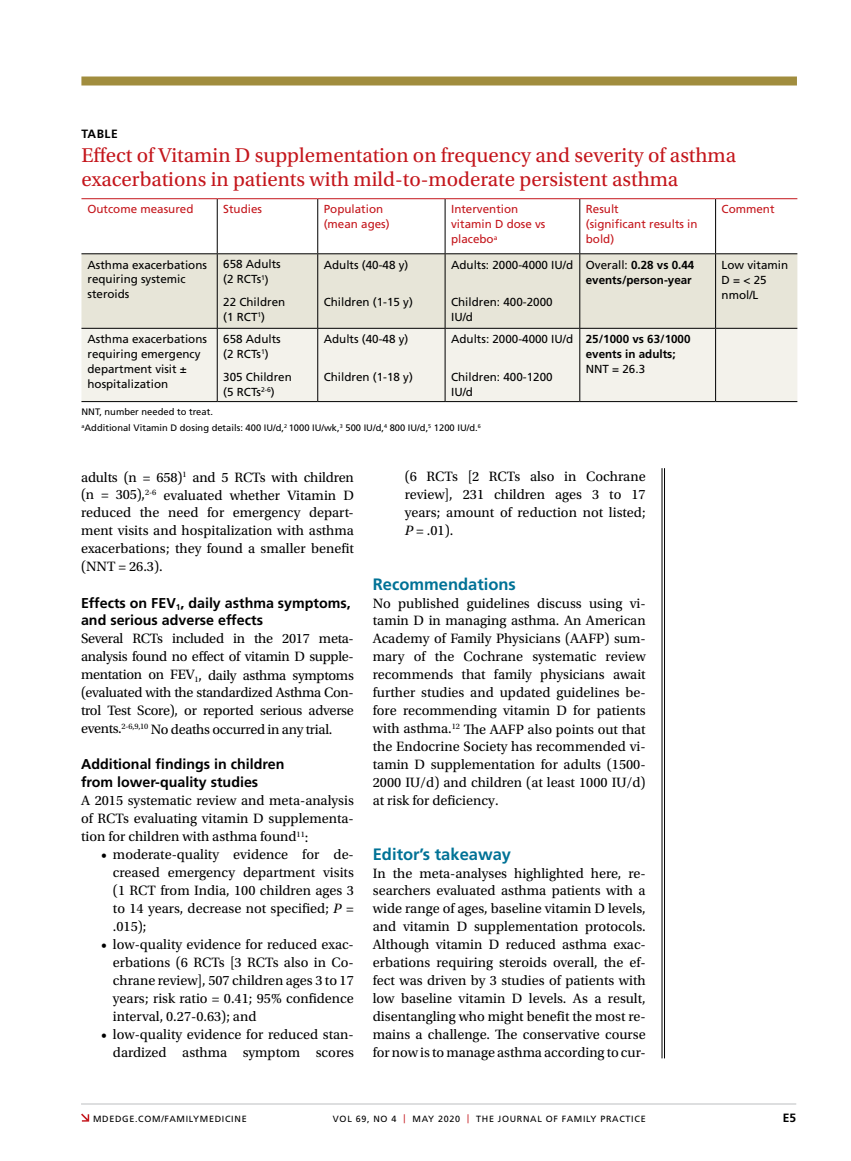
<style>
.page{position:relative;width:851px;height:1161px;background:#fff}
.page>*{position:absolute;margin:0;border:0;box-sizing:border-box;transform-origin:0 0}
.t1{font:21px/24px "Utopia Std";color:#c4161c}
.t2{font:700 16.5px "Frutiger LT Std";color:#007296}
.t3{font:14.25px/18px "Utopia Std";color:#000;text-align:justify}
.t4{font:700 14.25px/18px "Frutiger LT Std";color:#000}
.t5{font:700 12px "Frutiger LT Std";letter-spacing:.04em;color:#000}
.t6{font:11.7px/15px "Frutiger LT Std";color:#000}
.t7{font:11.7px/15px "Frutiger LT Std";color:#c4161c}
.t8{font:700 11.7px/15px "Frutiger LT Std";color:#000}
.t9{font:9.3px/16.4px "Frutiger LT Std";color:#000}
.t10{font:9px "Frutiger LT Std";letter-spacing:.075em;color:#000}
.s1{font-weight:400}
.s2{font-style:italic}
.s3{color:#c4161c}
</style>
<div class="page">
<svg style="left:81px;top:1114px;width:8px;height:8px"></svg>
<hr style="left:81px;top:1104px;width:715px;height:1px;background:#bcbec0">
<div style="left:81px;top:77px;width:716px;height:9px;background:#a18d3e"></div>
<hr style="left:664px;top:468px;width:1px;height:590px;background:#000">
<hr style="left:661px;top:468px;width:1px;height:590px;background:#000">
<div style="left:81px;top:254px;width:716px;height:74px;background:#e7e5d8"></div>
<div style="left:81px;top:329px;width:716px;height:72px;background:#f3f2eb"></div>
<hr style="left:81px;top:198px;width:136px;height:1px;background:#c4161c">
<hr style="left:217px;top:198px;width:101px;height:1px;background:#c4161c">
<hr style="left:318px;top:198px;width:127px;height:1px;background:#c4161c">
<hr style="left:445px;top:198px;width:134px;height:1px;background:#c4161c">
<hr style="left:579px;top:198px;width:136px;height:1px;background:#c4161c">
<hr style="left:715px;top:198px;width:82px;height:1px;background:#c4161c">
<hr style="left:81px;top:253px;width:136px;height:1px;background:#000">
<hr style="left:217px;top:253px;width:101px;height:1px;background:#000">
<hr style="left:318px;top:253px;width:127px;height:1px;background:#000">
<hr style="left:445px;top:253px;width:134px;height:1px;background:#000">
<hr style="left:579px;top:253px;width:136px;height:1px;background:#000">
<hr style="left:715px;top:253px;width:82px;height:1px;background:#000">
<hr style="left:81px;top:328px;width:136px;height:1px;background:#000">
<hr style="left:217px;top:328px;width:101px;height:1px;background:#000">
<hr style="left:318px;top:328px;width:127px;height:1px;background:#000">
<hr style="left:445px;top:328px;width:134px;height:1px;background:#000">
<hr style="left:579px;top:328px;width:136px;height:1px;background:#000">
<hr style="left:715px;top:328px;width:82px;height:1px;background:#000">
<hr style="left:81px;top:401px;width:136px;height:1px;background:#000">
<hr style="left:217px;top:401px;width:101px;height:1px;background:#000">
<hr style="left:318px;top:401px;width:127px;height:1px;background:#000">
<hr style="left:445px;top:401px;width:134px;height:1px;background:#000">
<hr style="left:579px;top:401px;width:136px;height:1px;background:#000">
<hr style="left:715px;top:401px;width:82px;height:1px;background:#000">
<hr style="left:217px;top:199px;width:1px;height:54px;background:#000">
<hr style="left:317px;top:199px;width:1px;height:54px;background:#000">
<hr style="left:444px;top:199px;width:1px;height:54px;background:#000">
<hr style="left:579px;top:199px;width:1px;height:54px;background:#000">
<hr style="left:715px;top:199px;width:1px;height:54px;background:#000">
<hr style="left:217px;top:254px;width:1px;height:74px;background:#000">
<hr style="left:317px;top:254px;width:1px;height:74px;background:#000">
<hr style="left:444px;top:254px;width:1px;height:74px;background:#000">
<hr style="left:579px;top:254px;width:1px;height:74px;background:#000">
<hr style="left:715px;top:254px;width:1px;height:74px;background:#000">
<hr style="left:217px;top:329px;width:1px;height:72px;background:#000">
<hr style="left:317px;top:329px;width:1px;height:72px;background:#000">
<hr style="left:444px;top:329px;width:1px;height:72px;background:#000">
<hr style="left:579px;top:329px;width:1px;height:72px;background:#000">
<hr style="left:715px;top:329px;width:1px;height:72px;background:#000">
<p class="t5" style="left:81px;top:127px;width:38px">TABLE</p>
<h1 class="t1" style="left:81px;top:144px;width:656px">Effect of Vitamin D supplementation on frequency and severity of asthma exacerbations in patients with mild-to-moderate persistent asthma</h1>
<p class="t7" style="left:87px;top:202px;width:107px">Outcome measured</p>
<p class="t7" style="left:223px;top:202px;width:40px">Studies</p>
<p class="t7" style="left:324px;top:202px;width:67px">Population (mean ages)</p>
<p class="t7" style="left:451px;top:202px;width:96px">Intervention vitamin D dose vs placebo<sup>a</sup></p>
<p class="t7" style="left:585px;top:202px;width:113px">Result<br>(significant results in bold)</p>
<p class="t7" style="left:721px;top:202px;width:54px">Comment</p>
<p class="t6" style="left:87px;top:257px;width:121px">Asthma exacerbations requiring systemic steroids</p>
<p class="t6" style="left:223px;top:257px;width:59px">658 Adults (2 RCTs<sup>1</sup>)</p>
<p class="t6" style="left:223px;top:295px;width:64px">22 Children (1 RCT<sup>1</sup>)</p>
<p class="t6" style="left:324px;top:257px;width:86px">Adults (40-48 y)</p>
<p class="t6" style="left:324px;top:295px;width:91px">Children (1-15 y)</p>
<p class="t6" style="left:451px;top:257px;width:124px">Adults: 2000-4000 IU/d</p>
<p class="t6" style="left:451px;top:295px;width:103px">Children: 400-2000<br>IU/d</p>
<p class="t8" style="left:585px;top:257px;width:110px"><span class="s1">Overall:</span> 0.28 vs 0.44 events/person-year</p>
<p class="t6" style="left:721px;top:257px;width:68px">Low vitamin<br>D = &lt; 25 nmol/L</p>
<p class="t6" style="left:87px;top:332px;width:121px">Asthma exacerbations requiring emergency department visit ± hospitalization</p>
<p class="t6" style="left:223px;top:332px;width:59px">658 Adults (2 RCTs<sup>1</sup>)</p>
<p class="t6" style="left:223px;top:369px;width:70px">305 Children (5 RCTs<sup>2-6</sup>)</p>
<p class="t6" style="left:324px;top:332px;width:86px">Adults (40-48 y)</p>
<p class="t6" style="left:324px;top:369px;width:91px">Children (1-18 y)</p>
<p class="t6" style="left:451px;top:332px;width:124px">Adults: 2000-4000 IU/d</p>
<p class="t6" style="left:451px;top:369px;width:103px">Children: 400-1200<br>IU/d</p>
<p class="t9" style="left:81px;top:403px;width:401px">NNT, number needed to treat.<br><sup>a</sup>Additional Vitamin D dosing details: 400 IU/d,<sup>2</sup> 1000 IU/wk,<sup>3</sup> 500 IU/d,<sup>4</sup> 800 IU/d,<sup>5</sup> 1200 IU/d.<sup>6</sup></p>
<p class="t8" style="left:585px;top:332px;width:106px">25/1000 vs 63/1000 events in adults;</p>
<p class="t6" style="left:585px;top:362px;width:61px">NNT = 26.3</p>
<p class="t3" style="left:81px;top:468px;width:274px">adults (n = 658)<sup>1</sup> and 5 RCTs with children (n = 305),<sup>2-6</sup> evaluated whether Vitamin D reduced the need for emergency depart&shy;ment visits and hospitalization with asthma exacerbations; they found a smaller benefit (NNT = 26.3).</p>
<p class="t4" style="left:81px;top:594px;width:271px">Effects on FEV<sub>1</sub>, daily asthma symptoms, and serious adverse effects</p>
<p class="t3" style="left:81px;top:630px;width:274px">Several RCTs included in the 2017 meta&shy;analysis found no effect of vitamin D supple&shy;mentation on FEV<sub>1</sub>, daily asthma symptoms (evaluated with the standardized Asthma Con&shy;trol Test Score), or reported serious adverse events.<sup>2-6,9,10</sup> No deaths occurred in any trial.</p>
<p class="t4" style="left:81px;top:756px;width:205px">Additional findings in children from lower-quality studies</p>
<p class="t3" style="left:81px;top:792px;width:274px">A 2015 systematic review and meta-analysis of RCTs evaluating vitamin D supplementa&shy;tion for children with asthma found<sup>11</sup>:</p>
<p class="t3" style="left:113px;top:846px;width:242px;text-indent:-12px">• moderate-quality evidence for de&shy;creased emergency department visits (1 RCT from India, 100 children ages 3 to 14 years, decrease not specified; <span class="s2">P</span> = .015);</p>
<p class="t3" style="left:113px;top:936px;width:242px;text-indent:-12px">• low-quality evidence for reduced exac&shy;erbations (6 RCTs [3 RCTs also in Co&shy;chrane review], 507 children ages 3 to 17 years; risk ratio = 0.41; 95% confidence interval, 0.27-0.63); and</p>
<p class="t3" style="left:101px;top:1026px;width:254px;text-align:right">• low-quality evidence for reduced stan&shy;dardized asthma symptom scores</p>
<p class="t3" style="left:404px;top:468px;width:242px">(6 RCTs [2 RCTs also in Cochrane review], 231 children ages 3 to 17 years; amount of reduction not listed; <span class="s2">P</span> = .01).</p>
<p class="t2" style="left:373px;top:574px;width:145px">Recommendations</p>
<p class="t3" style="left:373px;top:594px;width:274px">No published guidelines discuss using vi&shy;tamin D in managing asthma. An American Academy of Family Physicians (AAFP) sum&shy;mary of the Cochrane systematic review recommends that family physicians await further studies and updated guidelines be&shy;fore recommending vitamin D for patients with asthma.<sup>12</sup> The AAFP also points out that the Endocrine Society has recommended vi&shy;tamin D supplementation for adults (1500- 2000 IU/d) and children (at least 1000 IU/d) at risk for deficiency.</p>
<p class="t2" style="left:373px;top:844px;width:140px">Editor’s takeaway</p>
<p class="t3" style="left:373px;top:864px;width:274px">In the meta-analyses highlighted here, re&shy;searchers evaluated asthma patients with a wide range of ages, baseline vitamin D levels, and vitamin D supplementation protocols.<br>Although vitamin D reduced asthma exac&shy;erbations requiring steroids overall, the ef&shy;fect was driven by 3 studies of patients with low baseline vitamin D levels. As a result, disentangling who might benefit the most re&shy;mains a challenge. The conservative course for now is to manage asthma according to cur-</p>
<p class="t10" style="left:93px;top:1113px;width:155px">MDEDGE.COM/FAMILYMEDICINE</p>
<p class="t10" style="left:333px;top:1113px;width:314px">VOL 69, NO 4 <span class="s3">|</span> MAY 2020 <span class="s3">|</span> THE JOURNAL OF FAMILY PRACTICE</p>
<p class="t5" style="left:782px;top:1111px;width:15px">E5</p>
</div>
